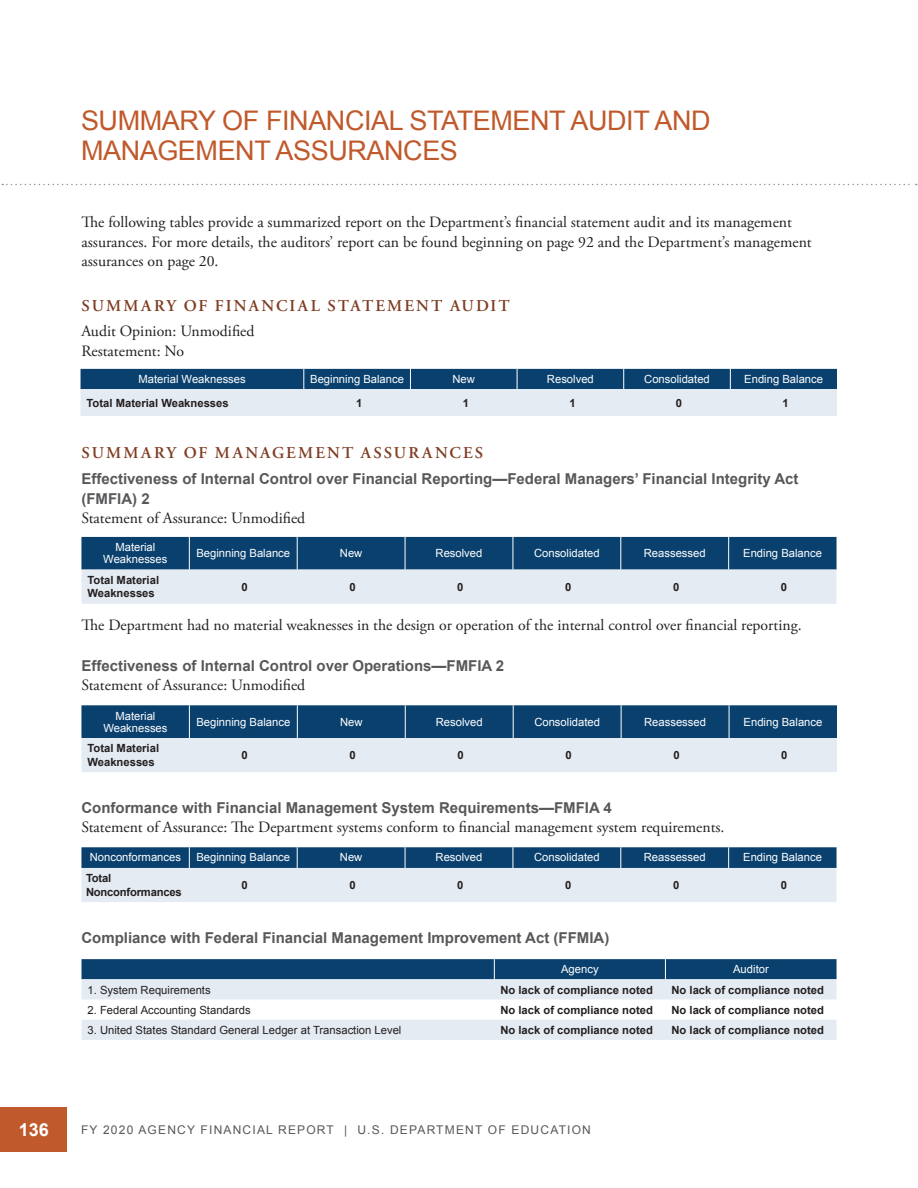
<style>
.page{position:relative;width:918px;height:1188px;background:#fff}
.page>*{position:absolute;margin:0;border:0;box-sizing:border-box;transform-origin:0 0}
.t1{font:27px/30px "Arial";letter-spacing:-.015em;color:#c0592b}
.t2{font:700 18px "Arial";color:#fff}
.t3{font:600 16.5px "Adobe Garamond Pro";letter-spacing:.13em;color:#7f3d22}
.t4{font:15.75px/19px "Adobe Garamond Pro";color:#231f20}
.t5{font:700 15px/19.5px "Arial";color:#57585a}
.t6{font:12px "Arial";letter-spacing:.1em;color:#57585a}
.t7{font:11.25px/12px "Arial";color:#fff;text-align:center}
.t8{font:700 11.25px/13.5px "Arial";color:#231f20}
.t9{font:11.25px "Arial";color:#231f20}
.t10{font:700 11.25px/13.5px "Arial";letter-spacing:-.02em;color:#231f20}
</style>
<div class="page">
<div style="left:0;top:1107px;width:68px;height:45px;background:#c0592b"></div>
<svg style="left:2px;top:184px;width:915px;height:1px"></svg>
<svg style="left:81px;top:369px;width:756px;height:47px;background:#87a2ba"></svg>
<svg style="left:81px;top:537px;width:756px;height:67px;background:#7b99b2"></svg>
<hr style="left:189px;top:537px;width:1px;height:33px;background:#fff">
<hr style="left:297px;top:537px;width:1px;height:33px;background:#fff">
<hr style="left:405px;top:537px;width:1px;height:33px;background:#fff">
<hr style="left:513px;top:537px;width:1px;height:33px;background:#fff">
<hr style="left:620px;top:537px;width:1px;height:33px;background:#fff">
<hr style="left:728px;top:537px;width:1px;height:33px;background:#fff">
<svg style="left:81px;top:705px;width:756px;height:67px;background:#7b98b2"></svg>
<hr style="left:189px;top:705px;width:1px;height:33px;background:#fff">
<hr style="left:297px;top:705px;width:1px;height:33px;background:#fff">
<hr style="left:405px;top:705px;width:1px;height:33px;background:#fff">
<hr style="left:513px;top:705px;width:1px;height:33px;background:#fff">
<hr style="left:621px;top:705px;width:1px;height:33px;background:#fff">
<hr style="left:729px;top:705px;width:1px;height:33px;background:#fff">
<svg style="left:81px;top:847px;width:756px;height:55px;background:#93abc0"></svg>
<svg style="left:82px;top:979px;width:755px;height:61px;fill:#e5ebf2"></svg>
<div style="left:82px;top:959px;width:755px;height:20px;background:#09406e"></div>
<h1 class="t1" style="left:81px;top:106px;width:631px">SUMMARY OF FINANCIAL STATEMENT AUDIT AND<br>MANAGEMENT ASSURANCES</h1>
<p class="t4" style="left:81px;top:213px;width:732px">The following tables provide a summarized report on the Department’s financial statement audit and its management assurances. For more details, the auditors’ report can be found beginning on page 92 and the Department’s management assurances on page 20.</p>
<h2 class="t3" style="left:82px;top:296px;width:430px">SUMMARY OF FINANCIAL STATEMENT AUDIT</h2>
<p class="t4" style="left:81px;top:322px;width:175px">Audit Opinion: Unmodified<br>Restatement: No</p>
<p class="t7" style="left:139px;top:373px;width:109px">Material Weaknesses</p>
<p class="t7" style="left:310px;top:373px;width:95px">Beginning Balance</p>
<p class="t7" style="left:453px;top:373px;width:24px">New</p>
<p class="t7" style="left:547px;top:373px;width:48px">Resolved</p>
<p class="t7" style="left:644px;top:373px;width:67px">Consolidated</p>
<p class="t7" style="left:744px;top:373px;width:80px">Ending Balance</p>
<p class="t8" style="left:87px;top:396px;width:144px">Total Material Weaknesses</p>
<p class="t8" style="left:356px;top:396px;width:8px">1</p>
<p class="t8" style="left:463px;top:396px;width:8px">1</p>
<p class="t8" style="left:569px;top:396px;width:8px">1</p>
<p class="t8" style="left:676px;top:396px;width:8px">0</p>
<p class="t8" style="left:783px;top:396px;width:8px">1</p>
<h2 class="t3" style="left:82px;top:443px;width:403px">SUMMARY OF MANAGEMENT ASSURANCES</h2>
<p class="t5" style="left:81px;top:470px;width:719px">Effectiveness of Internal Control over Financial Reporting—Federal Managers’ Financial Integrity Act (FMFIA) 2</p>
<p class="t4" style="left:81px;top:509px;width:225px">Statement of Assurance: Unmodified</p>
<p class="t7" style="left:103px;top:541px;width:66px">Material<br>Weaknesses</p>
<p class="t7" style="left:196px;top:547px;width:95px">Beginning Balance</p>
<p class="t7" style="left:340px;top:547px;width:24px">New</p>
<p class="t7" style="left:436px;top:547px;width:48px">Resolved</p>
<p class="t7" style="left:534px;top:547px;width:67px">Consolidated</p>
<p class="t7" style="left:644px;top:547px;width:63px">Reassessed</p>
<p class="t7" style="left:743px;top:547px;width:80px">Ending Balance</p>
<p class="t8" style="left:87px;top:573px;width:73px">Total Material<br>Weaknesses</p>
<p class="t8" style="left:242px;top:580px;width:8px">0</p>
<p class="t8" style="left:349px;top:580px;width:8px">0</p>
<p class="t8" style="left:457px;top:580px;width:8px">0</p>
<p class="t8" style="left:565px;top:580px;width:8px">0</p>
<p class="t8" style="left:673px;top:580px;width:8px">0</p>
<p class="t8" style="left:781px;top:580px;width:8px">0</p>
<p class="t4" style="left:81px;top:616px;width:722px">The Department had no material weaknesses in the design or operation of the internal control over financial reporting.</p>
<p class="t5" style="left:81px;top:657px;width:424px">Effectiveness of Internal Control over Operations—FMFIA 2</p>
<p class="t4" style="left:81px;top:676px;width:225px">Statement of Assurance: Unmodified</p>
<p class="t7" style="left:103px;top:710px;width:66px">Material<br>Weaknesses</p>
<p class="t7" style="left:196px;top:716px;width:95px">Beginning Balance</p>
<p class="t7" style="left:340px;top:716px;width:24px">New</p>
<p class="t7" style="left:436px;top:716px;width:48px">Resolved</p>
<p class="t7" style="left:534px;top:716px;width:67px">Consolidated</p>
<p class="t7" style="left:644px;top:716px;width:63px">Reassessed</p>
<p class="t7" style="left:744px;top:716px;width:80px">Ending Balance</p>
<p class="t8" style="left:87px;top:742px;width:73px">Total Material<br>Weaknesses</p>
<p class="t8" style="left:242px;top:749px;width:8px">0</p>
<p class="t8" style="left:350px;top:749px;width:8px">0</p>
<p class="t8" style="left:458px;top:749px;width:8px">0</p>
<p class="t8" style="left:565px;top:749px;width:8px">0</p>
<p class="t8" style="left:673px;top:749px;width:8px">0</p>
<p class="t8" style="left:781px;top:749px;width:8px">0</p>
<p class="t5" style="left:81px;top:799px;width:532px">Conformance with Financial Management System Requirements—FMFIA 4</p>
<p class="t4" style="left:81px;top:818px;width:645px">Statement of Assurance: The Department systems conform to financial management system requirements.</p>
<p class="t7" style="left:90px;top:852px;width:93px">Nonconformances</p>
<p class="t7" style="left:196px;top:852px;width:95px">Beginning Balance</p>
<p class="t7" style="left:340px;top:852px;width:24px">New</p>
<p class="t7" style="left:436px;top:852px;width:48px">Resolved</p>
<p class="t7" style="left:534px;top:852px;width:67px">Consolidated</p>
<p class="t7" style="left:644px;top:852px;width:63px">Reassessed</p>
<p class="t7" style="left:743px;top:852px;width:80px">Ending Balance</p>
<p class="t10" style="left:86px;top:872px;width:97px">Total<br>Nonconformances</p>
<p class="t8" style="left:242px;top:879px;width:8px">0</p>
<p class="t8" style="left:349px;top:879px;width:8px">0</p>
<p class="t8" style="left:457px;top:879px;width:8px">0</p>
<p class="t8" style="left:565px;top:879px;width:8px">0</p>
<p class="t8" style="left:673px;top:879px;width:8px">0</p>
<p class="t8" style="left:781px;top:879px;width:8px">0</p>
<p class="t5" style="left:81px;top:929px;width:529px">Compliance with Federal Financial Management Improvement Act (FFMIA)</p>
<p class="t7" style="left:561px;top:964px;width:39px">Agency</p>
<p class="t7" style="left:733px;top:964px;width:37px">Auditor</p>
<p class="t9" style="left:88px;top:982px;width:125px">1. System Requirements</p>
<p class="t8" style="left:500px;top:983px;width:154px">No lack of compliance noted</p>
<p class="t8" style="left:671px;top:983px;width:154px">No lack of compliance noted</p>
<p class="t9" style="left:88px;top:1002px;width:165px">2. Federal Accounting Standards</p>
<p class="t8" style="left:500px;top:1003px;width:154px">No lack of compliance noted</p>
<p class="t8" style="left:671px;top:1003px;width:154px">No lack of compliance noted</p>
<p class="t9" style="left:88px;top:1023px;width:315px">3. United States Standard General Ledger at Transaction Level</p>
<p class="t8" style="left:500px;top:1024px;width:154px">No lack of compliance noted</p>
<p class="t8" style="left:671px;top:1024px;width:154px">No lack of compliance noted</p>
<p class="t2" style="left:19px;top:1118px;width:32px">136</p>
<p class="t6" style="left:81px;top:1122px;width:511px">FY 2020 AGENCY FINANCIAL REPORT | U.S. DEPARTMENT OF EDUCATION</p>
</div>
